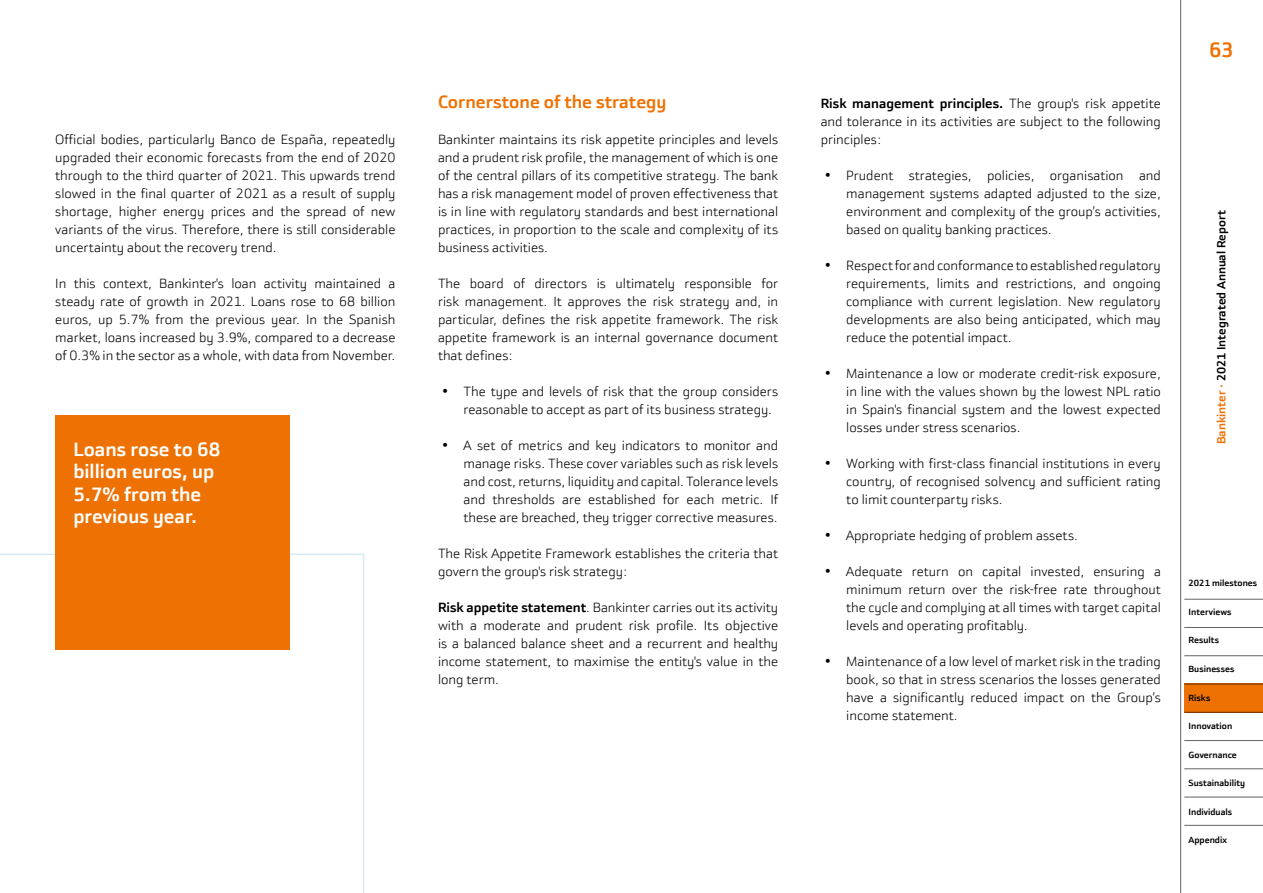
<style>
.page{position:relative;width:1263px;height:893px;background:#fff}
.page>*{position:absolute;margin:0;border:0;box-sizing:border-box;transform-origin:0 0}
.t1{font:700 21px "Bankinter Sans";color:#ee7203}
.t2{font:700 19.5px/22.5px "Bankinter Sans";color:#fff}
.t3{font:700 18px "Bankinter Sans";color:#ee7203}
.t4{font:300 13.5px/18px "Bankinter Sans";color:#000;text-align:justify}
.t5{font:700 12px "Bankinter Sans";color:#000}
.t6{font:700 9px "Bankinter Sans";color:#000}
.s1{font-weight:700}
.s2{color:#ee7203}
</style>
<div class="page">
<hr style="left:1180px;top:0;width:1px;height:893px;background:#646363">
<hr style="left:1184px;top:599px;width:79px;height:1px;background:#646363">
<hr style="left:1184px;top:627px;width:79px;height:1px;background:#646363">
<hr style="left:1184px;top:655px;width:79px;height:1px;background:#646363">
<hr style="left:1184px;top:712px;width:79px;height:1px;background:#646363">
<hr style="left:1184px;top:740px;width:79px;height:1px;background:#646363">
<hr style="left:1184px;top:768px;width:79px;height:1px;background:#646363">
<hr style="left:1184px;top:797px;width:79px;height:1px;background:#646363">
<hr style="left:1184px;top:825px;width:79px;height:1px;background:#646363">
<div style="left:1184px;top:683px;width:79px;height:29px;background:#ee7203"></div>
<svg style="left:0;top:553px;width:364px;height:340px"></svg>
<div style="left:55px;top:415px;width:235px;height:235px;background:#ee7203"></div>
<p class="t4" style="left:55px;top:130px;width:342px">Official bodies, particularly Banco de España, repeatedly upgraded their economic forecasts from the end of 2020 through to the third quarter of 2021. This upwards trend slowed in the final quarter of 2021 as a result of supply shortage, higher energy prices and the spread of new variants of the virus. Therefore, there is still considerable uncertainty about the recovery trend.</p>
<p class="t4" style="left:55px;top:274px;width:342px">In this context, Bankinter's loan activity maintained a steady rate of growth in 2021. Loans rose to 68 billion euros, up 5.7% from the previous year. In the Spanish market, loans increased by 3.9%, compared to a decrease of 0.3% in the sector as a whole, with data from November.</p>
<h2 class="t2" style="left:73px;top:438px;width:149px">Loans rose to 68 billion euros, up<br>5.7% from the previous year.</h2>
<h3 class="t3" style="left:438px;top:91px;width:230px">Cornerstone of the strategy</h3>
<p class="t4" style="left:438px;top:130px;width:342px">Bankinter maintains its risk appetite principles and levels and a prudent risk profile, the management of which is one of the central pillars of its competitive strategy. The bank has a risk management model of proven effectiveness that is in line with regulatory standards and best international practices, in proportion to the scale and complexity of its business activities.</p>
<p class="t4" style="left:438px;top:274px;width:342px">The board of directors is ultimately responsible for risk management. It approves the risk strategy and, in particular, defines the risk appetite framework. The risk appetite framework is an internal governance document that defines:</p>
<p class="t4" style="left:463px;top:382px;width:316px;text-indent:-21px">• The type and levels of risk that the group considers reasonable to accept as part of its business strategy.</p>
<p class="t4" style="left:463px;top:436px;width:316px;text-indent:-21px">• A set of metrics and key indicators to monitor and manage risks. These cover variables such as risk levels and cost, returns, liquidity and capital. Tolerance levels and thresholds are established for each metric. If these are breached, they trigger corrective measures.</p>
<p class="t4" style="left:438px;top:544px;width:342px">The Risk Appetite Framework establishes the criteria that govern the group's risk strategy:</p>
<p class="t4" style="left:438px;top:598px;width:342px"><span class="s1">Risk appetite statement</span>. Bankinter carries out its activity with a moderate and prudent risk profile. Its objective is a balanced balance sheet and a recurrent and healthy income statement, to maximise the entity's value in the long term.</p>
<p class="t4" style="left:821px;top:94px;width:342px"><span class="s1">Risk management principles.</span> The group's risk appetite and tolerance in its activities are subject to the following principles:</p>
<p class="t4" style="left:846px;top:166px;width:316px;text-indent:-21px">• Prudent strategies, policies, organisation and management systems adapted adjusted to the size, environment and complexity of the group’s activities, based on quality banking practices.</p>
<p class="t4" style="left:846px;top:256px;width:316px;text-indent:-21px">• Respect for and conformance to established regulatory requirements, limits and restrictions, and ongoing compliance with current legislation. New regulatory developments are also being anticipated, which may reduce the potential impact.</p>
<p class="t4" style="left:846px;top:364px;width:316px;text-indent:-21px">• Maintenance a low or moderate credit-risk exposure, in line with the values shown by the lowest NPL ratio in Spain's financial system and the lowest expected losses under stress scenarios.</p>
<p class="t4" style="left:846px;top:454px;width:316px;text-indent:-21px">• Working with first-class financial institutions in every country, of recognised solvency and sufficient rating to limit counterparty risks.</p>
<p class="t4" style="left:825px;top:526px;width:255px">• Appropriate hedging of problem assets.</p>
<p class="t4" style="left:846px;top:562px;width:316px;text-indent:-21px">• Adequate return on capital invested, ensuring a minimum return over the risk-free rate throughout the cycle and complying at all times with target capital levels and operating profitably.</p>
<p class="t4" style="left:846px;top:652px;width:316px;text-indent:-21px">• Maintenance of a low level of market risk in the trading book, so that in stress scenarios the losses generated have a significantly reduced impact on the Group’s income statement.</p>
<h1 class="t1" style="left:1209px;top:37px;width:27px">63</h1>
<p class="t5" style="left:1214px;top:444px;width:235px;rotate:-90deg"><span class="s2">Bankinter ·</span> 2021 Integrated Annual Report</p>
<p class="t6" style="left:1188px;top:578px;width:70px">2021 milestones</p>
<p class="t6" style="left:1188px;top:606px;width:44px">Interviews</p>
<p class="t6" style="left:1188px;top:635px;width:32px">Results</p>
<p class="t6" style="left:1188px;top:663px;width:47px">Businesses</p>
<p class="t6" style="left:1188px;top:692px;width:23px">Risks</p>
<p class="t6" style="left:1188px;top:720px;width:45px">Innovation</p>
<p class="t6" style="left:1188px;top:749px;width:50px">Governance</p>
<p class="t6" style="left:1188px;top:777px;width:58px">Sustainability</p>
<p class="t6" style="left:1188px;top:806px;width:45px">Individuals</p>
<p class="t6" style="left:1188px;top:834px;width:40px">Appendix</p>
</div>
